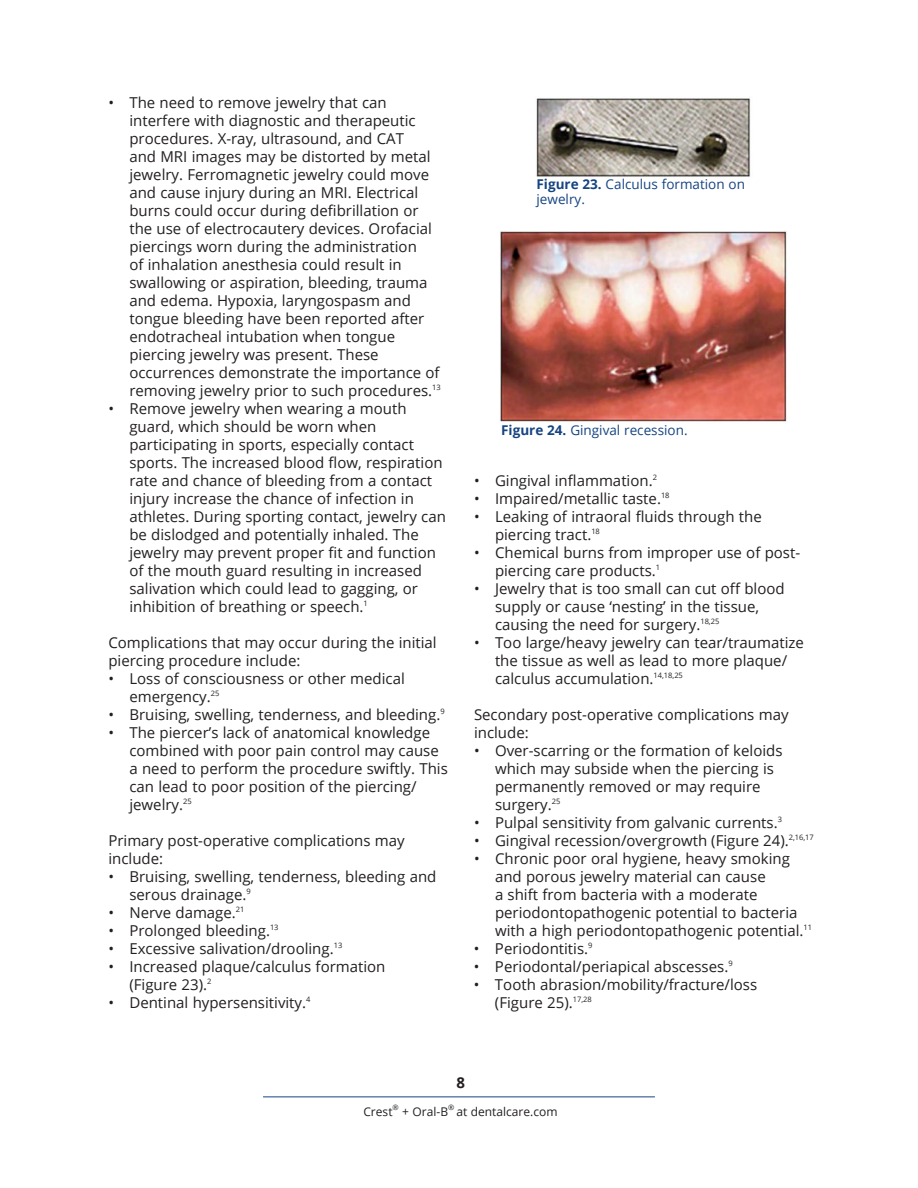
<style>
.page{position:relative;width:918px;height:1188px;background:#fff}
.page>*{position:absolute;margin:0;border:0;box-sizing:border-box;transform-origin:0 0}
.t1{font:15px/18px "Open Sans";color:#231f20}
.t2{font:700 15px "Open Sans";color:#231f20}
.t3{font:13.5px/15px "Open Sans";color:#164481}
.t4{font:12px "Open Sans";color:#231f20}
.t5{font:7.5px "Open Sans";color:#231f20}
.s1{font-weight:700}
</style>
<div class="page">
<hr style="left:263px;top:1096px;width:392px;height:1px;background:#164481">
<img style="left:536px;top:98px;width:215px;height:79px">
<img style="left:500px;top:231px;width:287px;height:191px">
<p class="t1" style="left:129px;top:93px;width:313px;text-indent:-21px">• The need to remove jewelry that can interfere with diagnostic and therapeutic procedures. X-ray, ultrasound, and CAT<br>and MRI images may be distorted by metal jewelry. Ferromagnetic jewelry could move and cause injury during an MRI. Electrical burns could occur during defibrillation or the use of electrocautery devices. Orofacial piercings worn during the administration<br>of inhalation anesthesia could result in swallowing or aspiration, bleeding, trauma and edema. Hypoxia, laryngospasm and tongue bleeding have been reported after endotracheal intubation when tongue piercing jewelry was present. These occurrences demonstrate the importance of removing jewelry prior to such procedures.<sup>13</sup></p>
<p class="t1" style="left:129px;top:399px;width:318px;text-indent:-21px">• Remove jewelry when wearing a mouth guard, which should be worn when participating in sports, especially contact sports. The increased blood flow, respiration rate and chance of bleeding from a contact injury increase the chance of infection in athletes. During sporting contact, jewelry can be dislodged and potentially inhaled. The jewelry may prevent proper fit and function of the mouth guard resulting in increased salivation which could lead to gagging, or inhibition of breathing or speech.<sup>1</sup></p>
<p class="t1" style="left:108px;top:633px;width:330px">Complications that may occur during the initial piercing procedure include:</p>
<p class="t1" style="left:129px;top:669px;width:277px;text-indent:-21px">• Loss of consciousness or other medical emergency.<sup>25</sup></p>
<p class="t1" style="left:108px;top:705px;width:338px">• Bruising, swelling, tenderness, and bleeding.<sup>9</sup></p>
<p class="t1" style="left:129px;top:723px;width:320px;text-indent:-21px">• The piercer’s lack of anatomical knowledge combined with poor pain control may cause a need to perform the procedure swiftly. This can lead to poor position of the piercing/ jewelry.<sup>25</sup></p>
<p class="t1" style="left:108px;top:831px;width:298px">Primary post-operative complications may include:</p>
<p class="t1" style="left:129px;top:867px;width:308px;text-indent:-21px">• Bruising, swelling, tenderness, bleeding and serous drainage.<sup>9</sup></p>
<p class="t1" style="left:108px;top:903px;width:138px">• Nerve damage.<sup>21</sup></p>
<p class="t1" style="left:108px;top:921px;width:172px">• Prolonged bleeding.<sup>13</sup></p>
<p class="t1" style="left:108px;top:939px;width:235px">• Excessive salivation/drooling.<sup>13</sup></p>
<p class="t1" style="left:129px;top:957px;width:258px;text-indent:-21px">• Increased plaque/calculus formation (Figure 23).<sup>2</sup></p>
<p class="t1" style="left:108px;top:993px;width:204px">• Dentinal hypersensitivity.<sup>4</sup></p>
<p class="t3" style="left:537px;top:177px;width:210px"><span class="s1">Figure 23.</span> Calculus formation on jewelry.</p>
<p class="t3" style="left:501px;top:423px;width:188px"><span class="s1">Figure 24.</span> Gingival recession.</p>
<p class="t1" style="left:474px;top:471px;width:184px">• Gingival inflammation.<sup>2</sup></p>
<p class="t1" style="left:474px;top:489px;width:197px">• Impaired/metallic taste.<sup>18</sup></p>
<p class="t1" style="left:495px;top:507px;width:268px;text-indent:-21px">• Leaking of intraoral fluids through the piercing tract.<sup>18</sup></p>
<p class="t1" style="left:495px;top:543px;width:307px;text-indent:-21px">• Chemical burns from improper use of post&shy;piercing care products.<sup>1</sup></p>
<p class="t1" style="left:495px;top:579px;width:291px;text-indent:-21px">• Jewelry that is too small can cut off blood supply or cause ‘nesting’ in the tissue, causing the need for surgery.<sup>18,25</sup></p>
<p class="t1" style="left:495px;top:633px;width:310px;text-indent:-21px">• Too large/heavy jewelry can tear/traumatize the tissue as well as lead to more plaque/ calculus accumulation.<sup>14,18,25</sup></p>
<p class="t1" style="left:474px;top:705px;width:316px">Secondary post-operative complications may include:</p>
<p class="t1" style="left:495px;top:741px;width:289px;text-indent:-21px">• Over-scarring or the formation of keloids which may subside when the piercing is permanently removed or may require surgery.<sup>25</sup></p>
<p class="t1" style="left:474px;top:813px;width:310px">• Pulpal sensitivity from galvanic currents.<sup>3</sup></p>
<p class="t1" style="left:474px;top:831px;width:341px">• Gingival recession/overgrowth (Figure 24).<sup>2,16,17</sup></p>
<p class="t1" style="left:495px;top:849px;width:319px;text-indent:-21px">• Chronic poor oral hygiene, heavy smoking and porous jewelry material can cause<br>a shift from bacteria with a moderate periodontopathogenic potential to bacteria with a high periodontopathogenic potential.<sup>11</sup></p>
<p class="t1" style="left:474px;top:939px;width:120px">• Periodontitis.<sup>9</sup></p>
<p class="t1" style="left:474px;top:957px;width:260px">• Periodontal/periapical abscesses.<sup>9</sup></p>
<p class="t1" style="left:495px;top:975px;width:264px;text-indent:-21px">• Tooth abrasion/mobility/fracture/loss (Figure 25).<sup>17,28</sup></p>
<p class="t2" style="left:456px;top:1072px;width:10px">8</p>
<p class="t4" style="left:363px;top:1103px;width:31px">Crest</p>
<p class="t5" style="left:393px;top:1102px;width:8px">®</p>
<p class="t4" style="left:402px;top:1103px;width:47px">+ Oral-B</p>
<p class="t5" style="left:448px;top:1102px;width:8px">®</p>
<p class="t4" style="left:457px;top:1103px;width:103px">at dentalcare.com</p>
</div>
